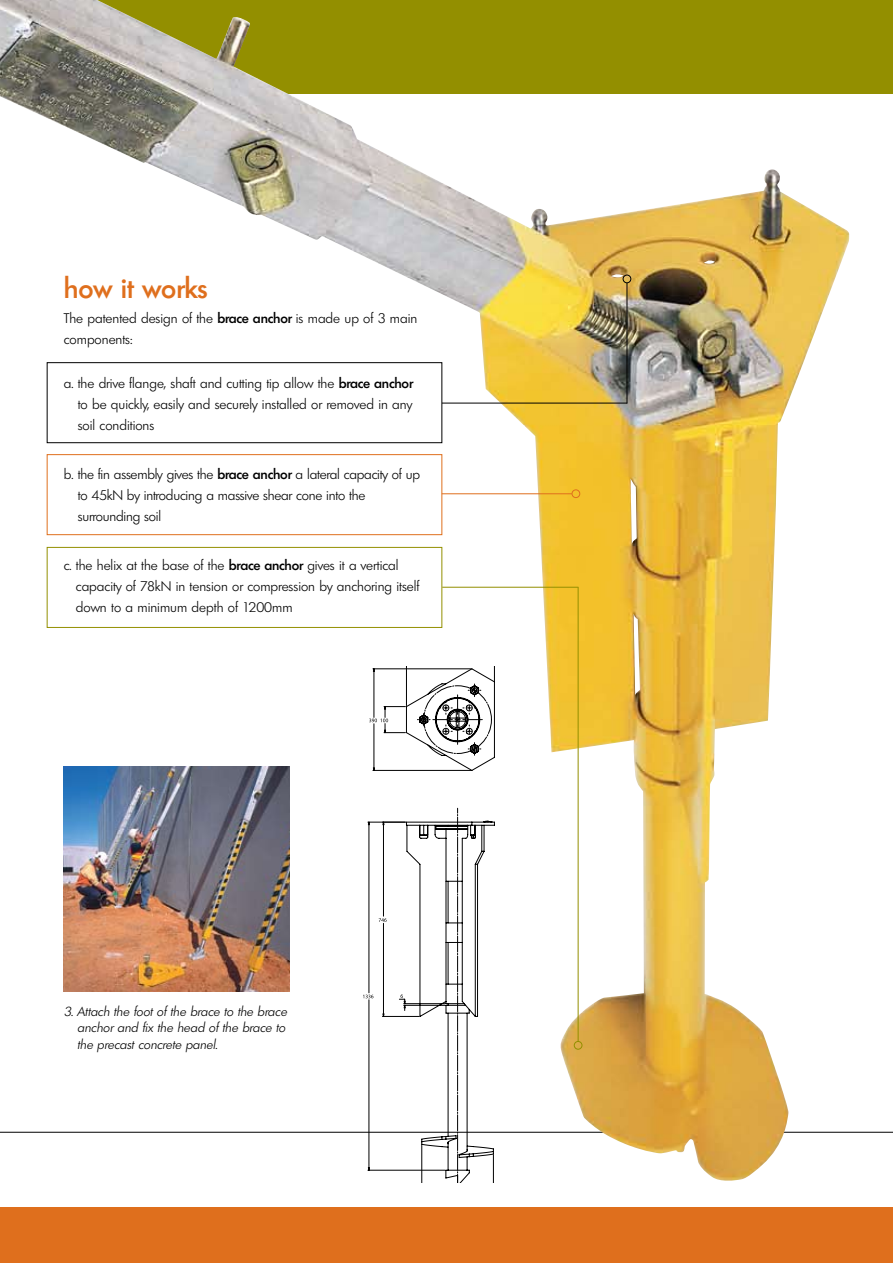
<style>
.page{position:relative;width:893px;height:1263px;background:#fff}
.page>*{position:absolute;margin:0;border:0;box-sizing:border-box;transform-origin:0 0}
.t1{font:500 27px "Limerick";color:#df6f1d}
.t2{font:300 13.5px/21px "Limerick";color:#000}
.t3{font:italic 300 12.75px/16.5px "Limerick";color:#000;text-align:justify}
.s1{font-weight:500}
</style>
<div class="page">
<div style="left:0;top:0;width:893px;height:94px;background:#938f00"></div>
<img style="left:0;top:0;width:849px;height:1181px">
<div style="left:47px;top:362px;width:395px;height:81px;border:1px solid #000"></div>
<hr style="left:442px;top:403px;width:185px;height:1px;background:#000">
<hr style="left:442px;top:587px;width:136px;height:1px;background:#938f00">
<hr style="left:578px;top:587px;width:1px;height:454px;background:#938f00">
<hr style="left:442px;top:493px;width:130px;height:1px;background:#df6f1d">
<div style="left:572px;top:489px;width:8px;height:9px;border:1px solid #df6f1d;border-radius:50%"></div>
<div style="left:0;top:1208px;width:893px;height:55px;background:#df6f1d"></div>
<div style="left:623px;top:275px;width:8px;height:8px;border:1px solid #000;border-radius:50%"></div>
<hr style="left:422px;top:1198px;width:71px;height:1px;background:#000">
<svg style="left:379px;top:808px;width:116px;height:374px"></svg>
<svg style="left:363px;top:995px;width:10px;height:3px"></svg>
<hr style="left:368px;top:822px;width:37px;height:1px;background:#000">
<hr style="left:368px;top:1170px;width:77px;height:1px;background:#000">
<hr style="left:369px;top:822px;width:1px;height:171px;background:#000">
<hr style="left:369px;top:1000px;width:1px;height:170px;background:#000">
<svg style="left:367px;top:821px;width:4px;height:4px"></svg>
<svg style="left:367px;top:1167px;width:4px;height:4px"></svg>
<svg style="left:369px;top:666px;width:126px;height:105px"></svg>
<img style="left:64px;top:766px;width:225px;height:226px">
<div style="left:47px;top:547px;width:395px;height:81px;border:1px solid #938f00"></div>
<div style="left:47px;top:454px;width:395px;height:81px;border:1px solid #df6f1d"></div>
<hr style="left:627px;top:283px;width:1px;height:120px;background:#000">
<div style="left:574px;top:1041px;width:8px;height:8px;border:1px solid #938f00;border-radius:50%"></div>
<h1 class="t1" style="left:64px;top:271px;width:145px">how it works</h1>
<p class="t2" style="left:64px;top:307px;width:355px">The patented design of the <span class="s1">brace anchor</span> is made up of 3 main components:</p>
<p class="t2" style="left:78px;top:373px;width:337px;text-align:justify;text-indent:-14px">a. the drive flange, shaft and cutting tip allow the <span class="s1">brace anchor </span>to be quickly, easily and securely installed or removed in any soil conditions</p>
<p class="t2" style="left:78px;top:464px;width:344px;text-indent:-14px">b. the fin assembly gives the <span class="s1">brace anchor</span> a lateral capacity of up to 45kN by introducing a massive shear cone into the surrounding soil</p>
<p class="t2" style="left:76px;top:554px;width:345px;text-indent:-12px">c. the helix at the base of the <span class="s1">brace anchor</span> gives it a vertical capacity of 78kN in tension or compression by anchoring itself down to a minimum depth of 1200mm</p>
<p class="t3" style="left:77px;top:1003px;width:211px;text-indent:-13px">3. Attach the foot of the brace to the brace anchor and fix the head of the brace to the precast concrete panel.</p>
</div>
